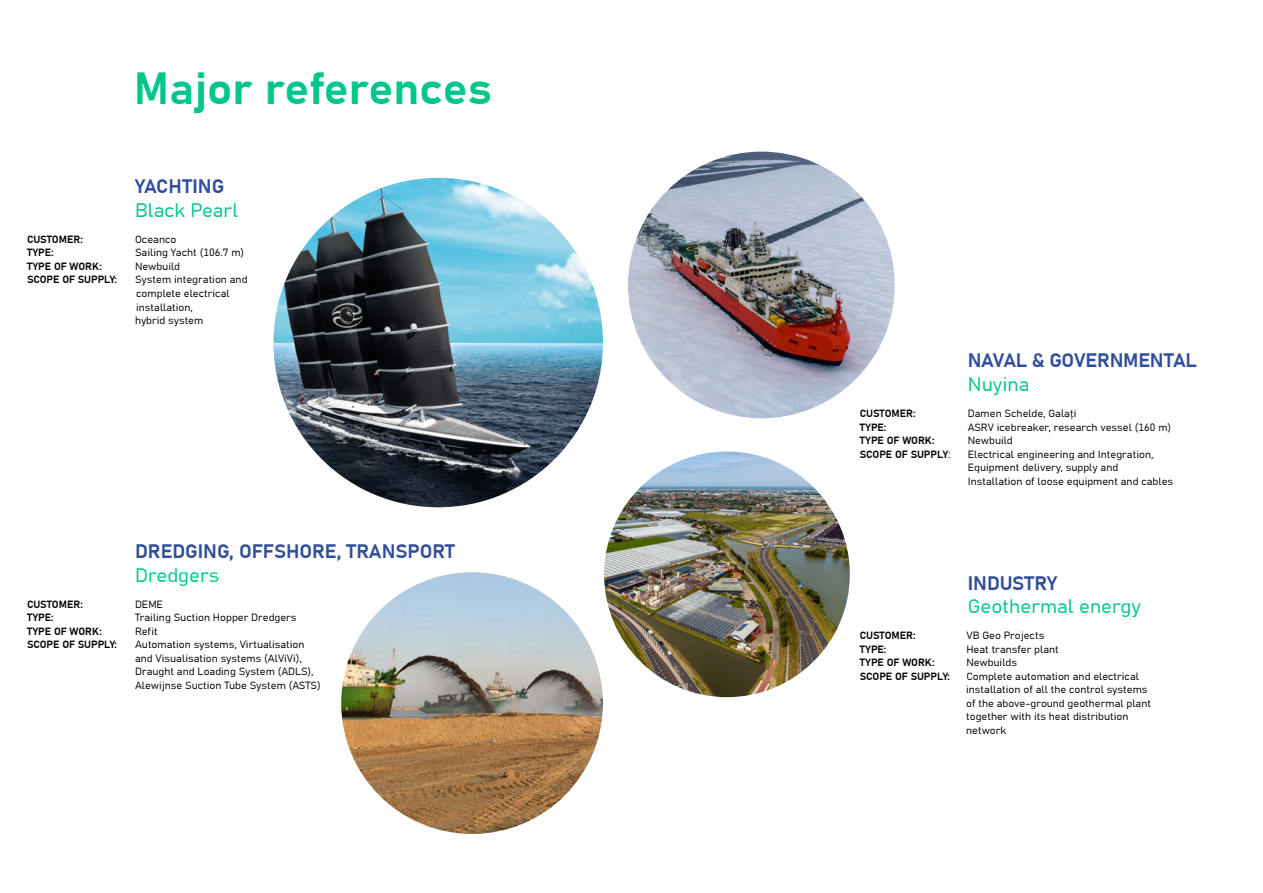
<style>
.page{position:relative;width:1263px;height:893px;background:#fff}
.page>*{position:absolute;margin:0;border:0;box-sizing:border-box;transform-origin:0 0}
.kop_30_36_groen{font:700 45px "Grandview";color:#00c68a}
.t1{font:700 19.5px/23.4px "Grandview";letter-spacing:-.01em;color:#2f4d9c}
.t2{font:19.5px/23.4px "Grandview";color:#00c68a}
.t3{font:10.5px/13.5px "Grandview";color:#000}
.t4{font:700 10.5px "Grandview";letter-spacing:-.01em;color:#000}
.s1{font-weight:700;color:#2f4d9c}
.s2{font-weight:400;color:#00c68a}
.s3{font-weight:400}
</style>
<div class="page">
<img style="left:341px;top:572px;width:262px;height:262px;border-radius:131px">
<img style="left:604px;top:451px;width:246px;height:246px;border-radius:123px">
<img style="left:628px;top:152px;width:267px;height:266px;border-radius:133px">
<img style="left:273px;top:178px;width:330px;height:329px;border-radius:165px">
<p class="kop_30_36_groen" style="left:134px;top:59px;width:360px">Major references</p>
<p class="t2" style="left:135px;top:174px;width:105px"><span class="s1">YACHTING<br></span>Black Pearl</p>
<p class="t4" style="left:27px;top:232px;width:57px">CUSTOMER:</p>
<p class="t3" style="left:135px;top:232px;width:43px">Oceanco</p>
<p class="t4" style="left:27px;top:246px;width:28px">TYPE:</p>
<p class="t3" style="left:135px;top:246px;width:111px">Sailing Yacht (106.7 m)</p>
<p class="t4" style="left:27px;top:259px;width:76px">TYPE OF WORK:</p>
<p class="t3" style="left:135px;top:259px;width:46px">Newbuild</p>
<p class="t4" style="left:27px;top:273px;width:91px">SCOPE OF SUPPLY:</p>
<p class="t3" style="left:135px;top:273px;width:114px">System integration and complete electrical installation,<br>hybrid system</p>
<p class="t1" style="left:135px;top:540px;width:321px">DREDGING, OFFSHORE, TRANSPORT<br><span class="s2">Dredgers</span></p>
<p class="t4" style="left:27px;top:597px;width:57px">CUSTOMER:</p>
<p class="t3" style="left:135px;top:597px;width:29px">DEME</p>
<p class="t4" style="left:27px;top:611px;width:28px">TYPE:</p>
<p class="t3" style="left:135px;top:611px;width:163px">Trailing Suction Hopper Dredgers</p>
<p class="t4" style="left:27px;top:624px;width:76px">TYPE OF WORK:</p>
<p class="t3" style="left:135px;top:624px;width:24px">Refit</p>
<p class="t4" style="left:27px;top:638px;width:91px">SCOPE OF SUPPLY:</p>
<p class="t3" style="left:135px;top:638px;width:187px">Automation systems, Virtualisation and Visualisation systems (AlViVi), Draught and Loading System (ADLS), Alewijnse Suction Tube System (ASTS)</p>
<p class="t1" style="left:968px;top:349px;width:231px">NAVAL &amp; GOVERNMENTAL<br><span class="s2">Nuyina</span></p>
<p class="t4" style="left:860px;top:406px;width:57px">CUSTOMER:</p>
<p class="t3" style="left:968px;top:406px;width:110px">Damen Schelde, Galați</p>
<p class="t4" style="left:860px;top:420px;width:28px">TYPE:</p>
<p class="t3" style="left:968px;top:420px;width:205px">ASRV icebreaker, research vessel (160 m)</p>
<p class="t4" style="left:860px;top:433px;width:76px">TYPE OF WORK:</p>
<p class="t3" style="left:968px;top:433px;width:46px">Newbuild</p>
<p class="t4" style="left:860px;top:447px;width:92px">SCOPE OF SUPPLY<span class="s3">:</span></p>
<p class="t3" style="left:968px;top:447px;width:187px">Electrical engineering and Integration,</p>
<p class="t3" style="left:968px;top:460px;width:152px">Equipment delivery, supply and</p>
<p class="t3" style="left:968px;top:474px;width:207px">Installation of loose equipment and cables</p>
<p class="t2" style="left:968px;top:571px;width:175px"><span class="s1">INDUSTRY<br></span>Geothermal energy</p>
<p class="t4" style="left:860px;top:629px;width:57px">CUSTOMER:</p>
<p class="t3" style="left:966px;top:629px;width:79px">VB Geo Projects</p>
<p class="t4" style="left:860px;top:642px;width:28px">TYPE:</p>
<p class="t3" style="left:966px;top:642px;width:94px">Heat transfer plant</p>
<p class="t4" style="left:860px;top:656px;width:76px">TYPE OF WORK:</p>
<p class="t3" style="left:966px;top:656px;width:52px">Newbuilds</p>
<p class="t4" style="left:860px;top:669px;width:91px">SCOPE OF SUPPLY:</p>
<p class="t3" style="left:966px;top:669px;width:186px">Complete automation and electrical installation of all the control systems of the above-ground geothermal plant together with its heat distribution network</p>
</div>
